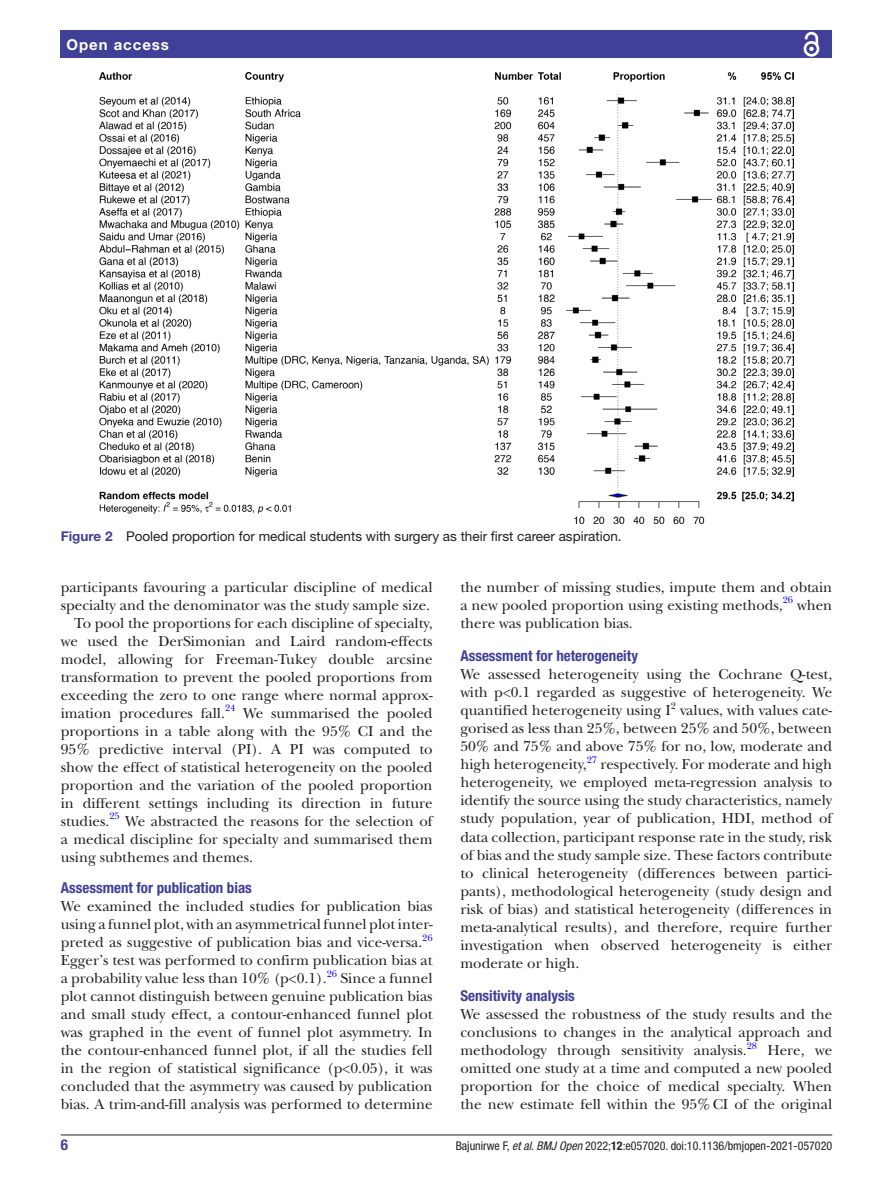
<style>
.page{position:relative;width:893px;height:1191px;background:#fff}
.page>*{position:absolute;margin:0;border:0;box-sizing:border-box;transform-origin:0 0}
.t1{font:15px/18px "New Baskerville";color:#231f20;text-align:justify}
.t2{font:700 condensed 15px "Helvetica Neue LT Std";color:#414099}
.t3{font:700 15px "Helvetica Neue LT Std";letter-spacing:.065em;color:#fff}
.t4{font:13.5px "Helvetica Neue LT Std";color:#231f20}
.t5{font:condensed 12px "Helvetica Neue LT Std";color:#231f20}
.t6{font:9.9px "New Baskerville";color:#00f}
.t7{font:9.9px "New Baskerville";color:#231f20}
.s1{font-weight:700;color:#414099}
.s2{font-style:italic}
.s3{font-weight:700}
</style>
<div class="page">
<hr style="left:61px;top:1134px;width:771px;height:1px;background:#231f20">
<div style="left:61px;top:31px;width:771px;height:27px;background:#414099"></div>
<svg style="left:803px;top:31px;width:17px;height:26px"></svg>
<img style="left:99px;top:73px;width:695px;height:450px">
<p class="t3" style="left:66px;top:35px;width:104px">Open access</p>
<p class="t4" style="left:61px;top:528px;width:562px"><span class="s1">Figure 2</span> Pooled proportion for medical students with surgery as their first career aspiration.</p>
<p class="t1" style="left:61px;top:578px;width:373px">participants favouring a particular discipline of medical</p>
<p class="t1" style="left:61px;top:596px;width:371px">specialty and the denominator was the study sample size.</p>
<p class="t1" style="left:74px;top:614px;width:360px">To pool the proportions for each discipline of specialty,</p>
<p class="t1" style="left:61px;top:632px;width:373px">we used the DerSimonian and Laird random-effects</p>
<p class="t1" style="left:61px;top:650px;width:373px">model, allowing for Freeman-Tukey double arcsine</p>
<p class="t1" style="left:61px;top:668px;width:373px">transformation to prevent the pooled proportions from</p>
<p class="t1" style="left:61px;top:686px;width:373px">exceeding the zero to one range where normal approx-</p>
<p class="t1" style="left:61px;top:704px;width:166px">imation procedures fall.</p>
<p class="t6" style="left:225px;top:702px;width:12px">24</p>
<p class="t1" style="left:61px;top:704px;width:373px;text-indent:182px">We summarised the pooled proportions in a table along with the 95% CI and the 95% predictive interval (PI). A PI was computed to show the effect of statistical heterogeneity on the pooled proportion and the variation of the pooled proportion in different settings including its direction in future studies.<sup>25</sup> We abstracted the reasons for the selection of a medical discipline for specialty and summarised them using subthemes and themes.</p>
<p class="t2" style="left:61px;top:879px;width:193px">Assessment for publication bias</p>
<p class="t1" style="left:61px;top:897px;width:373px">We examined the included studies for publication bias using a funnel plot, with an asymmetrical funnel plot inter&shy;preted as suggestive of publication bias and vice-versa.<sup>26<br></sup>Egger’s test was performed to confirm publication bias at a probability value less than 10% (p&lt;0.1).</p>
<p class="t6" style="left:327px;top:967px;width:12px">26</p>
<p class="t1" style="left:61px;top:969px;width:373px;text-indent:280px">Since a funnel plot cannot distinguish between genuine publication bias and small study effect, a contour-enhanced funnel plot was graphed in the event of funnel plot asymmetry. In the contour-enhanced funnel plot, if all the studies fell in the region of statistical significance (p&lt;0.05), it was concluded that the asymmetry was caused by publication bias. A trim-and-fill analysis was performed to determine</p>
<p class="t1" style="left:460px;top:578px;width:373px">the number of missing studies, impute them and obtain a new pooled proportion using existing methods,</p>
<p class="t6" style="left:783px;top:594px;width:12px">26</p>
<p class="t1" style="left:797px;top:596px;width:37px">when</p>
<p class="t1" style="left:460px;top:614px;width:174px">there was publication bias.</p>
<p class="t2" style="left:460px;top:647px;width:179px">Assessment for heterogeneity</p>
<p class="t1" style="left:460px;top:665px;width:373px">We assessed heterogeneity using the Cochrane Q-test, with p&lt;0.1 regarded as suggestive of heterogeneity. We quantified heterogeneity using I</p>
<p class="t7" style="left:671px;top:699px;width:7px">2</p>
<p class="t1" style="left:460px;top:701px;width:373px;text-indent:220px">values, with values cate&shy;gorised as less than 25%, between 25% and 50%, between 50% and 75% and above 75% for no, low, moderate and high heterogeneity,</p>
<p class="t6" style="left:587px;top:753px;width:12px">27</p>
<p class="t1" style="left:460px;top:755px;width:373px;text-indent:140px">respectively. For moderate and high heterogeneity, we employed meta-regression analysis to identify the source using the study characteristics, namely study population, year of publication, HDI, method of data collection, participant response rate in the study, risk of bias and the study sample size. These factors contribute to clinical heterogeneity (differences between partici&shy;pants), methodological heterogeneity (study design and risk of bias) and statistical heterogeneity (differences in meta-analytical results), and therefore, require further investigation when observed heterogeneity is either moderate or high.</p>
<p class="t2" style="left:460px;top:987px;width:116px">Sensitivity analysis</p>
<p class="t1" style="left:460px;top:1005px;width:373px">We assessed the robustness of the study results and the conclusions to changes in the analytical approach and methodology through sensitivity analysis.</p>
<p class="t6" style="left:747px;top:1039px;width:12px">28</p>
<p class="t1" style="left:460px;top:1041px;width:373px;text-indent:307px">Here, we omitted one study at a time and computed a new pooled proportion for the choice of medical specialty. When the new estimate fell within the 95%CI of the original</p>
<p class="t2" style="left:61px;top:1135px;width:9px">6</p>
<p class="t5" style="left:456px;top:1138px;width:378px">Bajunirwe F, <span class="s2">et al</span>. <span class="s2">BMJ Open</span> 2022;<span class="s3">12</span>:e057020. doi:10.1136/bmjopen-2021-057020</p>
</div>
